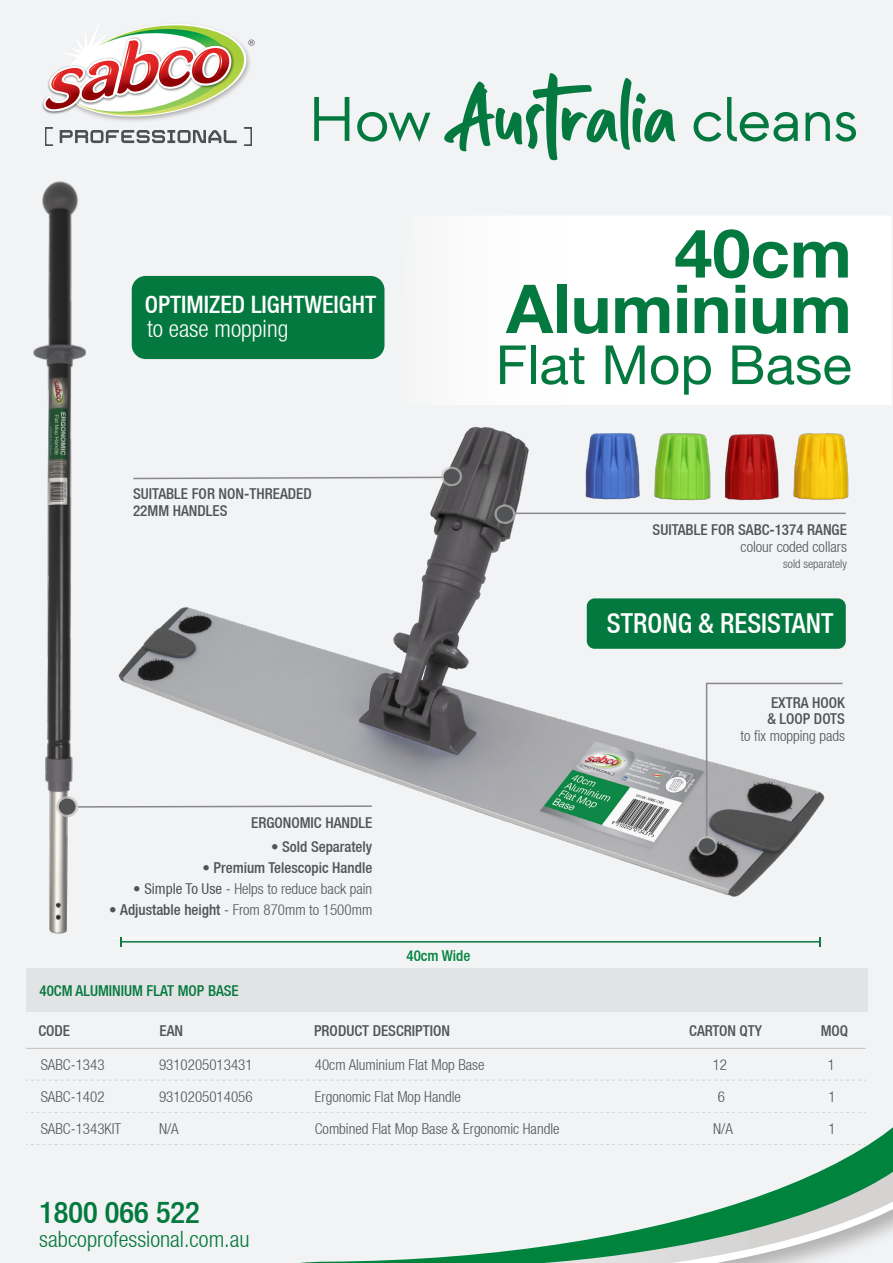
<style>
.page{position:relative;width:893px;height:1263px;background:#f2f3f4}
.page>*{position:absolute;margin:0;border:0;box-sizing:border-box;transform-origin:0 0}
.t1{font:700 67.5px/55.5px "Helvetica Neue";color:#04793f;text-align:right}
.t2{font:54px "Helvetica Neue";color:#04793f}
.t3{font:500 condensed 30px "Helvetica Neue LT";color:#04793f}
.t4{font:500 condensed 27.6px "Helvetica Neue LT";color:#fff}
.t5{font:500 condensed 24px "Helvetica Neue LT";color:#fff}
.t6{font:300 condensed 24px "Helvetica Neue LT";color:#fff}
.t7{font:300 condensed 22.5px "Helvetica Neue LT";color:#04793f}
.t8{font:300 condensed 15px "Helvetica Neue LT";color:#515355}
.t9{font:500 condensed 15px/16.5px "Helvetica Neue LT";color:#515355}
.t10{font:500 condensed 15px "Helvetica Neue LT";color:#04793f}
.t11{font:500 condensed 15px "Helvetica Neue LT";color:#00843d}
.t12{font:300 condensed 12px "Helvetica Neue LT";color:#515355}
.s1{font-weight:300}
.s2{font-weight:400}
.s3{font-weight:500}
</style>
<div class="page">
<svg style="left:26px;top:1079px;width:867px;height:184px"></svg>
<svg style="left:43px;top:24px;width:212px;height:122px"></svg>
<svg style="left:314px;top:73px;width:542px;height:87px"></svg>
<div style="left:503px;top:216px;width:388px;height:52px;background:#fff"></div>
<img style="left:471px;top:227px;width:419px;height:785px">
<div style="left:26px;top:968px;width:841px;height:44px;background:#e2e3e4"></div>
<hr style="left:26px;top:1048px;width:840px;height:1px;background:#c1bfbe">
<svg style="left:26px;top:1080px;width:840px;height:1px"></svg>
<svg style="left:26px;top:1112px;width:840px;height:1px"></svg>
<svg style="left:26px;top:1144px;width:840px;height:1px"></svg>
<img style="left:33px;top:154px;width:438px;height:793px">
<svg style="left:78px;top:805px;width:295px;height:3px"></svg>
<svg style="left:56px;top:796px;width:22px;height:21px"></svg>
<div style="left:59px;top:798px;width:17px;height:17px;background:#515355;border-radius:50%"></div>
<img style="left:527px;top:268px;width:364px;height:376px">
<svg style="left:705px;top:682px;width:139px;height:158px"></svg>
<svg style="left:696px;top:836px;width:21px;height:19px"></svg>
<div style="left:699px;top:838px;width:16px;height:15px;background:#515355;border-radius:50%"></div>
<svg style="left:132px;top:476px;width:310px;height:4px"></svg>
<svg style="left:441px;top:467px;width:21px;height:19px"></svg>
<div style="left:443px;top:469px;width:17px;height:15px;background:#515355;border-radius:50%"></div>
<hr style="left:511px;top:513px;width:335px;height:1px;background:#89898b">
<svg style="left:494px;top:504px;width:21px;height:20px"></svg>
<div style="left:497px;top:507px;width:16px;height:15px;background:#515355;border-radius:50%"></div>
<div style="left:132px;top:276px;width:252px;height:83px;background:#04793f;border-radius:14px"></div>
<div style="left:587px;top:598px;width:259px;height:51px;background:#04793f;border-radius:8px"></div>
<hr style="left:121px;top:941px;width:699px;height:1px;background:#0b7940">
<h3 class="t5" style="left:145px;top:291px;width:233px">OPTIMIZED LIGHTWEIGHT</h3>
<h3 class="t6" style="left:147px;top:315px;width:143px">to ease mopping</h3>
<h1 class="t1" style="left:506px;top:227px;width:347px">40cm<br>Aluminium</h1>
<h2 class="t2" style="left:496px;top:326px;width:357px">Flat Mop Base</h2>
<p class="t9" style="left:133px;top:485px;width:180px">SUITABLE FOR NON-THREADED<br>22MM HANDLES</p>
<p class="t9" style="left:251px;top:814px;width:123px">ERGONOMIC HANDLE</p>
<p class="t9" style="left:271px;top:838px;width:103px"><span class="s1">•</span> Sold Separately</p>
<p class="t9" style="left:202px;top:859px;width:171px"><span class="s1">•</span> Premium Telescopic Handle</p>
<p class="t8" style="left:133px;top:880px;width:240px">• <span class="s2">Simple To Use</span> - Helps to reduce back pain</p>
<p class="t8" style="left:109px;top:901px;width:265px">• <span class="s3">Adjustable height</span> - From 870mm to 1500mm</p>
<p class="t11" style="left:407px;top:947px;width:65px">40cm Wide</p>
<p class="t9" style="left:652px;top:522px;width:196px">SUITABLE FOR SABC-1374 RANGE</p>
<p class="t8" style="left:741px;top:538px;width:108px">colour coded collars</p>
<p class="t12" style="left:783px;top:557px;width:65px">sold separately</p>
<h3 class="t4" style="left:607px;top:607px;width:228px">STRONG &amp; RESISTANT</h3>
<p class="t9" style="left:767px;top:694px;width:79px">EXTRA HOOK &amp; LOOP DOTS</p>
<p class="t8" style="left:741px;top:727px;width:106px">to fix mopping pads</p>
<p class="t10" style="left:39px;top:982px;width:201px">40CM ALUMINIUM FLAT MOP BASE</p>
<p class="t9" style="left:38px;top:1022px;width:33px">CODE</p>
<p class="t8" style="left:41px;top:1056px;width:65px">SABC-1343</p>
<p class="t9" style="left:314px;top:1022px;width:137px">PRODUCT DESCRIPTION</p>
<p class="t9" style="left:689px;top:1022px;width:74px">CARTON QTY</p>
<p class="t9" style="left:821px;top:1022px;width:29px">MOQ</p>
<p class="t9" style="left:159px;top:1022px;width:25px">EAN</p>
<p class="t8" style="left:159px;top:1056px;width:95px">9310205013431</p>
<p class="t8" style="left:315px;top:1056px;width:171px">40cm Aluminium Flat Mop Base</p>
<p class="t8" style="left:713px;top:1056px;width:16px">12</p>
<p class="t8" style="left:828px;top:1056px;width:9px">1</p>
<p class="t8" style="left:41px;top:1088px;width:65px">SABC-1402</p>
<p class="t8" style="left:159px;top:1088px;width:95px">9310205014056</p>
<p class="t8" style="left:315px;top:1088px;width:148px">Ergonomic Flat Mop Handle</p>
<p class="t8" style="left:718px;top:1088px;width:9px">6</p>
<p class="t8" style="left:828px;top:1088px;width:9px">1</p>
<p class="t8" style="left:41px;top:1120px;width:82px">SABC-1343KIT</p>
<p class="t8" style="left:159px;top:1120px;width:21px">N/A</p>
<p class="t8" style="left:315px;top:1120px;width:246px">Combined Flat Mop Base &amp; Ergonomic Handle</p>
<p class="t8" style="left:713px;top:1120px;width:21px">N/A</p>
<p class="t8" style="left:828px;top:1120px;width:9px">1</p>
<h3 class="t3" style="left:39px;top:1195px;width:162px">1800 066 522</h3>
<h3 class="t7" style="left:39px;top:1226px;width:212px">sabcoprofessional.com.au</h3>
</div>
